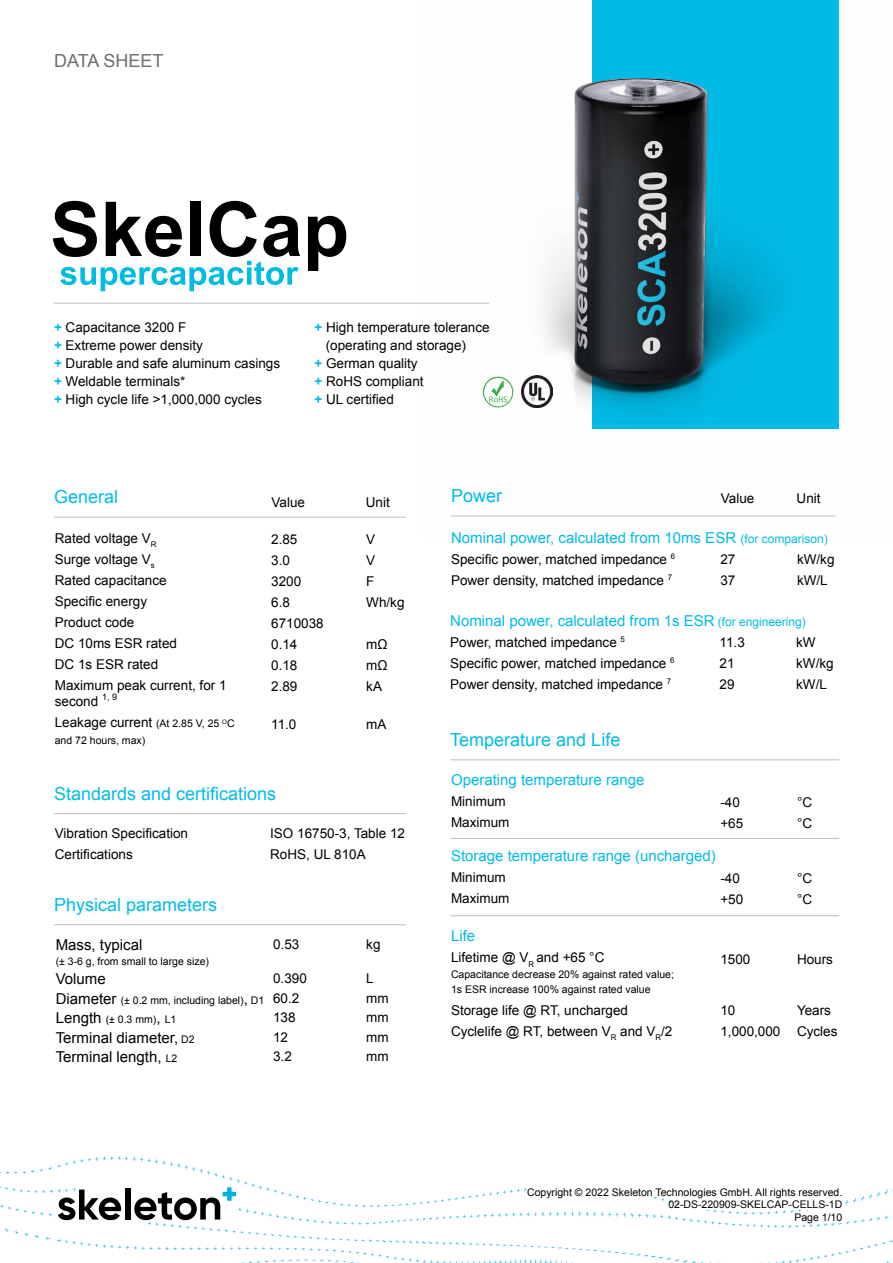
<style>
.page{position:relative;width:893px;height:1263px;background:#fff}
.page>*{position:absolute;margin:0;border:0;box-sizing:border-box;transform-origin:0 0}
.t1{font:18px "Arial";color:#00bce7}
.t2{font:18px "Arial";color:#6d6e71}
.t3{font:15px "Arial";color:#00bce7}
.t4{font:15px/19.5px "Arial";color:#000}
.t5{font:13.5px/21px "Arial";color:#000}
.t6{font:10.5px/12.6px "Arial";color:#000}
.s1{font-weight:700;color:#00bce7}
.s2{font-size:12px}
.s3{font-size:10.5px}
.s4{font-size:15px}
</style>
<div class="page">
<img style="left:0;top:1156px;width:893px;height:107px">
<svg style="left:49px;top:1182px;width:190px;height:44px"></svg>
<div style="left:527px;top:1181px;width:315px;height:16px;background:#fff"></div>
<div style="left:681px;top:1201px;width:161px;height:9px;background:#fff"></div>
<div style="left:800px;top:1214px;width:42px;height:9px;background:#fff"></div>
<hr style="left:54px;top:303px;width:435px;height:1px;background:#bcbec0">
<svg style="left:308px;top:216px;width:38px;height:55px"></svg>
<svg style="left:53px;top:201px;width:247px;height:90px"></svg>
<hr style="left:54px;top:813px;width:352px;height:1px;background:#bcbec0">
<hr style="left:450px;top:759px;width:389px;height:1px;background:#bcbec0">
<hr style="left:450px;top:838px;width:389px;height:1px;background:#bcbec0">
<hr style="left:450px;top:915px;width:389px;height:1px;background:#bcbec0">
<hr style="left:54px;top:517px;width:352px;height:1px;background:#bcbec0">
<hr style="left:54px;top:924px;width:352px;height:1px;background:#bcbec0">
<img style="left:421px;top:0;width:418px;height:517px">
<h1 class="t2" style="left:54px;top:49px;width:111px">DATA SHEET</h1>
<p class="t5" style="left:54px;top:318px;width:228px;line-height:18px"><span class="s1">+</span> Capacitance 3200 F<br><span class="s1">+</span> Extreme power density<br><span class="s1">+</span> Durable and safe aluminum casings <span class="s1">+</span> Weldable terminals*<br><span class="s1">+</span> High cycle life &gt;1,000,000 cycles</p>
<p class="t5" style="left:314px;top:316px;width:177px"><span class="s1">+</span> High temperature tolerance</p>
<p class="t5" style="left:326px;top:334px;width:142px">(operating and storage)</p>
<p class="t5" style="left:314px;top:352px;width:105px"><span class="s1">+</span> German quality</p>
<p class="t5" style="left:314px;top:370px;width:111px"><span class="s1">+</span> RoHS compliant</p>
<p class="t5" style="left:314px;top:388px;width:81px"><span class="s1">+</span> UL certified</p>
<h1 class="t1" style="left:54px;top:485px;width:66px">General</h1>
<h1 class="t1" style="left:451px;top:484px;width:53px">Power</h1>
<p class="t5" style="left:272px;top:491px;width:35px">Value</p>
<p class="t5" style="left:366px;top:491px;width:26px">Unit</p>
<p class="t5" style="left:721px;top:488px;width:35px">Value</p>
<p class="t5" style="left:797px;top:488px;width:26px">Unit</p>
<p class="t5" style="left:366px;top:529px;width:40px">V<br>V<br>F<br>Wh/kg</p>
<p class="t5" style="left:366px;top:634px;width:23px;text-align:justify">mΩ mΩ kA</p>
<p class="t5" style="left:366px;top:714px;width:22px">mA</p>
<p class="t3" style="left:451px;top:527px;width:378px">Nominal power, calculated from 10ms ESR <span class="s2">(for comparison)</span></p>
<p class="t5" style="left:451px;top:548px;width:226px">Specific power, matched impedance <sup>6<br></sup>Power density, matched impedance <sup>7</sup></p>
<p class="t5" style="left:55px;top:528px;width:173px">Rated voltage V<sub>R<br></sub>Surge voltage V<sub>s<br></sub>Rated capacitance<br>Specific energy<br>Product code<br>DC 10ms ESR rated<br>DC 1s ESR rated<br>Maximum peak current, for 1</p>
<p class="t5" style="left:55px;top:691px;width:181px">second <sup>1,</sup> <sup>9<br></sup>Leakage current <span class="s3">(At 2.85 V, 25</span> <sup>O</sup><span class="s3">C</span></p>
<p class="t6" style="left:55px;top:734px;width:92px">and 72 hours, max)</p>
<p class="t5" style="left:271px;top:529px;width:54px">2.85<br>3.0<br>3200<br>6.8<br>6710038<br>0.14<br>0.18<br>2.89</p>
<p class="t5" style="left:271px;top:714px;width:27px">11.0</p>
<p class="t5" style="left:797px;top:549px;width:39px">kW/kg kW/L</p>
<p class="t5" style="left:720px;top:549px;width:17px">27<br>37</p>
<p class="t3" style="left:450px;top:611px;width:357px">Nominal power, calculated from 1s ESR <span class="s2">(for engineering)</span></p>
<p class="t5" style="left:450px;top:632px;width:226px">Power, matched impedance <sup>5<br></sup>Specific power, matched impedance <sup>6<br></sup>Power density, matched impedance <sup>7</sup></p>
<p class="t5" style="left:720px;top:632px;width:27px">11.3<br>21<br>29</p>
<p class="t5" style="left:796px;top:632px;width:39px">kW kW/kg kW/L</p>
<h1 class="t1" style="left:450px;top:728px;width:172px">Temperature and Life</h1>
<h1 class="t1" style="left:54px;top:782px;width:224px">Standards and certifications</h1>
<p class="t5" style="left:55px;top:823px;width:135px">Vibration Specification<br>Certifications</p>
<p class="t5" style="left:270px;top:822px;width:136px">ISO 16750-3, Table 12<br>RoHS, UL 810A</p>
<h1 class="t1" style="left:54px;top:893px;width:165px">Physical parameters</h1>
<p class="t4" style="left:56px;top:935px;width:88px">Mass, typical</p>
<p class="t6" style="left:56px;top:955px;width:155px">(± 3-6 g, from small to large size)</p>
<p class="t4" style="left:56px;top:969px;width:52px">Volume</p>
<p class="t6" style="left:56px;top:990px;width:210px;line-height:19.5px"><span class="s4">Diameter</span> (± 0.2 mm, including label)<span class="s4">,</span> D1<br><span class="s4">Length</span> (± 0.3 mm)<span class="s4">,</span> L1</p>
<p class="t4" style="left:56px;top:1028px;width:140px">Terminal diameter, <span class="s3">D2<br></span>Terminal length, <span class="s3">L2</span></p>
<p class="t5" style="left:273px;top:933px;width:28px">0.53</p>
<p class="t5" style="left:273px;top:969px;width:35px;line-height:19.5px">0.390<br>60.2<br>138<br>12<br>3.2</p>
<p class="t5" style="left:366px;top:933px;width:16px">kg</p>
<p class="t5" style="left:366px;top:969px;width:24px;line-height:19.5px">L mm mm mm mm</p>
<p class="t3" style="left:451px;top:770px;width:195px">Operating temperature range</p>
<p class="t5" style="left:451px;top:791px;width:60px">Minimum<br>Maximum</p>
<p class="t3" style="left:451px;top:845px;width:266px">Storage temperature range (uncharged)</p>
<p class="t5" style="left:451px;top:866px;width:60px">Minimum<br>Maximum</p>
<p class="t5" style="left:720px;top:792px;width:24px">-40 +65</p>
<p class="t5" style="left:720px;top:868px;width:24px">-40 +50</p>
<p class="t5" style="left:797px;top:792px;width:17px">°C °C</p>
<p class="t5" style="left:797px;top:868px;width:17px">°C °C</p>
<p class="t3" style="left:451px;top:926px;width:26px">Life</p>
<p class="t5" style="left:451px;top:947px;width:155px">Lifetime @ V<sub>R</sub> and +65 °C</p>
<p class="t6" style="left:451px;top:966px;width:224px;line-height:15px">Capacitance decrease 20% against rated value;<br>1s ESR increase 100% against rated value</p>
<p class="t5" style="left:720px;top:949px;width:32px">1500</p>
<p class="t5" style="left:797px;top:949px;width:38px">Hours</p>
<p class="t5" style="left:451px;top:1000px;width:223px">Storage life @ RT, uncharged<br>Cyclelife @ RT, between V<sub>R</sub> and V<sub>R</sub>/2</p>
<p class="t5" style="left:720px;top:1000px;width:62px">10<br>1,000,000</p>
<p class="t5" style="left:797px;top:1000px;width:42px">Years<br>Cycles</p>
<p class="t6" style="left:527px;top:1186px;width:317px;text-align:right">Copyright © 2022 Skeleton Technologies GmbH. All rights reserved.<br>02-DS-220909-SKELCAP-CELLS-1D<br>Page 1/10</p>
</div>
